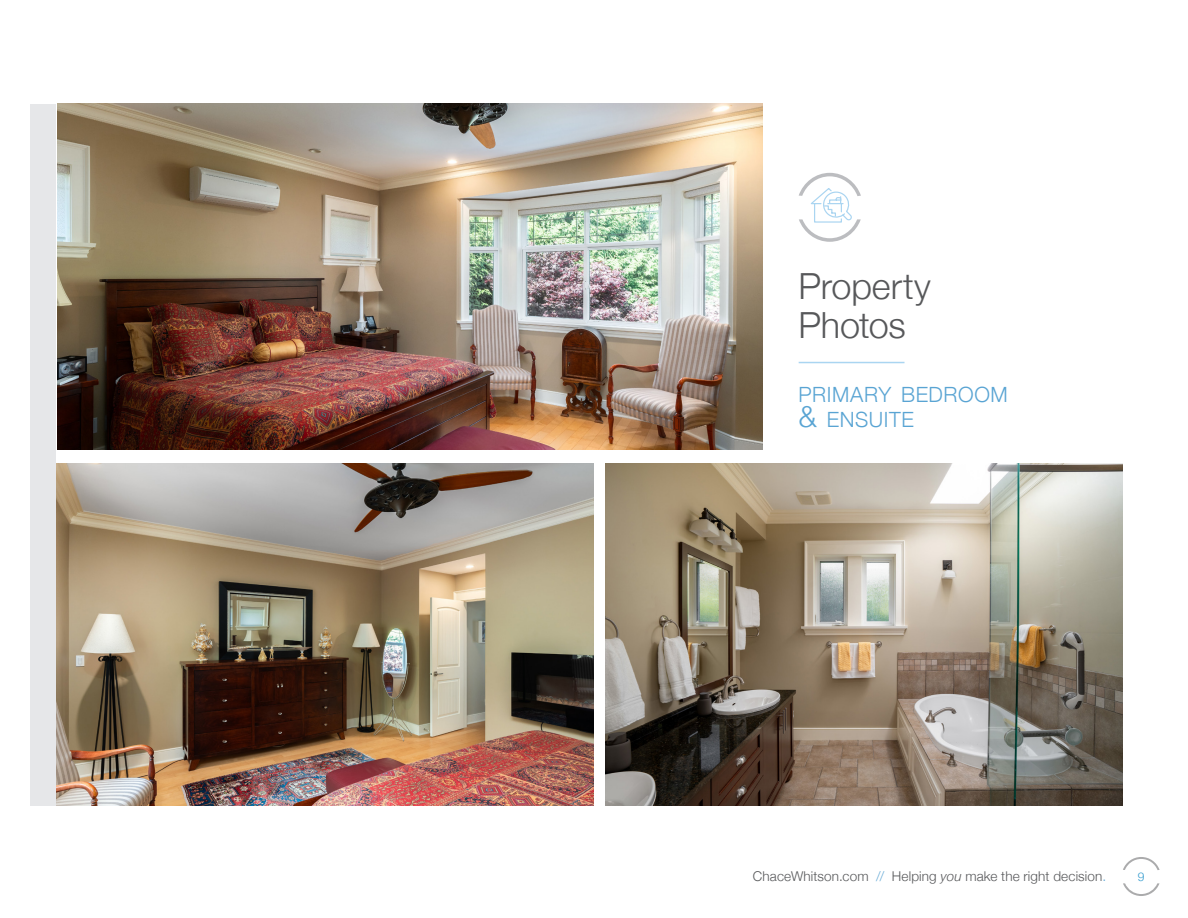
<style>
.page{position:relative;width:1188px;height:918px;background:#fff}
.page>*{position:absolute;margin:0;border:0;box-sizing:border-box;transform-origin:0 0}
.t1{font:300 36px/39px "Helvetica Neue";letter-spacing:-.005em;color:#57585a}
.t2{font:300 21px/25.5px "Helvetica Neue";letter-spacing:.03em;color:#59a4d3}
.t3{font:300 13.5px "Helvetica Neue";letter-spacing:.01em;color:#57585a}
.t4{font:300 12px "Helvetica Neue";color:#2f99cd}
.s1{font-size:30px}
.s2{color:#62a8d5}
.s3{font-style:italic}
</style>
<div class="page">
<svg style="left:1123px;top:857px;width:37px;height:13px"></svg>
<svg style="left:1123px;top:883px;width:37px;height:13px"></svg>
<img style="left:57px;top:104px;width:705px;height:346px">
<img style="left:605px;top:463px;width:518px;height:343px">
<img style="left:55px;top:463px;width:539px;height:343px">
<hr style="left:799px;top:362px;width:106px;height:1px;background:#aad5f1">
<svg style="left:799px;top:173px;width:62px;height:69px"></svg>
<div style="left:30px;top:104px;width:25px;height:702px;background:#e6e7e9"></div>
<p class="t1" style="left:799px;top:264px;width:134px">Property<br>Photos</p>
<p class="t2" style="left:799px;top:380px;width:211px">PRIMARY BEDROOM <span class="s1">&amp;</span> ENSUITE</p>
<p class="t3" style="left:753px;top:865px;width:355px">ChaceWhitson.com <span class="s2">//</span> Helping <span class="s3">you</span> make the right decision<span class="s2">.</span></p>
<p class="t4" style="left:1138px;top:867px;width:8px">9</p>
</div>
